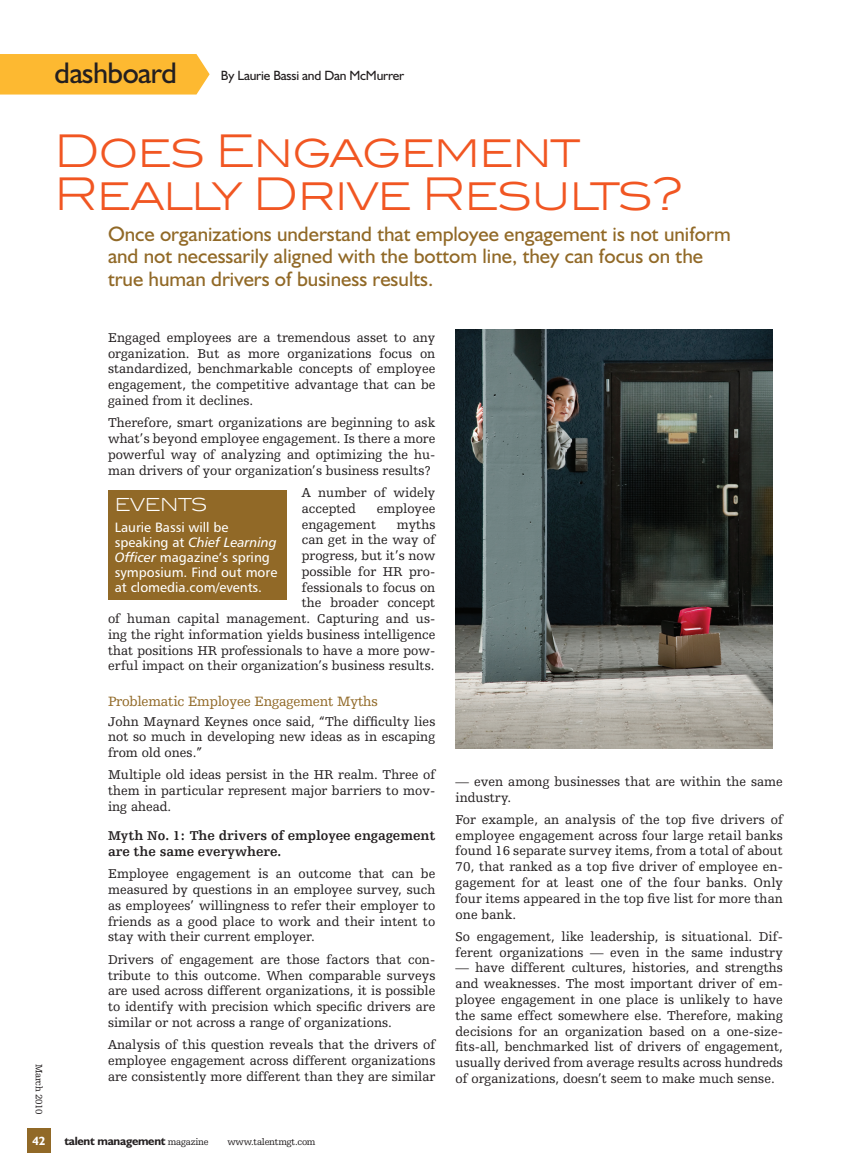
<style>
.page{position:relative;width:864px;height:1175px;background:#fff}
.page>*{position:absolute;margin:0;border:0;box-sizing:border-box;transform-origin:0 0}
.Headline_-_Departmen{font:300 45px/43.5px "Blair ITC";letter-spacing:-.025em;color:#f15622}
.t1{font:30px "Humanist 521 BT";letter-spacing:-.015em;color:#231f20}
.Dept_-_Intro{font:21px/22.5px "Humanist 521 BT";color:#916927}
.Box_-_Headline{font:300 18px "Blair ITC";letter-spacing:-.02em;color:#fff}
.Subhead_-_Within_Cop{font:14.25px "Humanist Slabserif 712 BT";letter-spacing:-.015em;color:#916927}
.Copy{font:13.5px/15.8px "Humanist Slabserif 712 BT";color:#231f20;text-align:justify}
.Box_Copy{font:13.5px/15px "Humanist 777 BT Roman B";color:#fff}
.Copy-2{font:700 13.5px/15.8px "Humanist Slabserif 712 BT";color:#231f20}
.Dept_-_Byline{font:13.5px "Humanist 521 BT";letter-spacing:-.015em;color:#231f20}
.t2{font:700 12px "Humanist 521 BT";letter-spacing:-.025em;color:#231f20}
.t3{font:700 12px "Humanist 521 BT";color:#fff}
.t4{font:9.75px "Humanist Slabserif 712 BT";letter-spacing:-.025em;color:#231f20}
.s1{font-family:"Humanist 777 BT Italic B"}
.s2{font-family:"Humanist Slabserif 712 BT";font-weight:400;font-size:9.75px}
</style>
<div class="page">
<div style="left:27px;top:1128px;width:24px;height:24px;background:#916927"></div>
<div style="left:0;top:54px;width:210px;height:41px;background:#fdb931"></div>
<img style="left:456px;top:329px;width:316px;height:419px">
<div style="left:108px;top:489px;width:179px;height:110px;background:#916927"></div>
<p class="t1" style="left:55px;top:54px;width:124px">dashboard</p>
<p class="Dept_-_Byline" style="left:221px;top:67px;width:185px">By Laurie Bassi and Dan McMurrer</p>
<p class="Headline_-_Departmen" style="left:54px;top:129px;width:630px">Does Engagement<br>Really Drive Results?</p>
<p class="Dept_-_Intro" style="left:108px;top:222px;width:624px">Once organizations understand that employee engagement is not uniform and not necessarily aligned with the bottom line, they can focus on the true human drivers of business results.</p>
<p class="Copy" style="left:108px;top:329px;width:329px">Engaged employees are a tremendous asset to any organization. But as more organizations focus on standardized, benchmarkable concepts of employee engagement, the competitive advantage that can be gained from it declines.</p>
<p class="Copy" style="left:108px;top:415px;width:329px">Therefore, smart organizations are beginning to ask what’s beyond employee engagement. Is there a more powerful way of analyzing and optimizing the hu&shy;man drivers of your organization’s business results?</p>
<p class="Copy" style="left:302px;top:484px;width:135px">A number of widely accepted</p>
<p class="Box_-_Headline" style="left:115px;top:494px;width:94px">EVENTS</p>
<p class="Box_Copy" style="left:115px;top:519px;width:164px">Laurie Bassi will be speaking at <span class="s1">Chief Learning<br>Officer</span> magazine’s spring symposium. Find out more at clomedia.com/events.</p>
<p class="Copy" style="left:377px;top:500px;width:60px">employee</p>
<p class="Copy" style="left:108px;top:516px;width:329px;text-align:right">myths<br>can get in the way of<br>progress, but it’s now<br>possible for HR pro-<br>fessionals to focus on<br>the broader concept<br>of human capital management. Capturing and us&shy;ing the right information yields business intelligence that positions HR professionals to have a more pow&shy;erful impact on their organization’s business results.</p>
<p class="Subhead_-_Within_Cop" style="left:108px;top:693px;width:271px">Problematic Employee Engagement Myths</p>
<p class="Copy" style="left:108px;top:713px;width:329px">John Maynard Keynes once said, “The difficulty lies not so much in developing new ideas as in escaping from old ones.”</p>
<p class="Copy" style="left:108px;top:767px;width:329px">Multiple old ideas persist in the HR realm. Three of them in particular represent major barriers to mov&shy;ing ahead.</p>
<p class="Copy-2" style="left:108px;top:827px;width:329px">Myth No. 1: The drivers of employee engagement are the same everywhere.</p>
<p class="Copy" style="left:108px;top:865px;width:329px">Employee engagement is an outcome that can be measured by questions in an employee survey, such as employees’ willingness to refer their employer to friends as a good place to work and their intent to stay with their current employer.</p>
<p class="Copy" style="left:108px;top:951px;width:329px">Drivers of engagement are those factors that con&shy;tribute to this outcome. When comparable surveys are used across different organizations, it is possible to identify with precision which specific drivers are similar or not across a range of organizations.</p>
<p class="Copy" style="left:108px;top:1036px;width:329px">Analysis of this question reveals that the drivers of employee engagement across different organizations are consistently more different than they are similar</p>
<p class="Copy" style="left:302px;top:516px;width:76px">engagement</p>
<p class="t4" style="left:45px;top:1063px;width:53px;rotate:90deg">March 2010</p>
<p class="t3" style="left:33px;top:1133px;width:14px">42</p>
<p class="t2" style="left:64px;top:1133px;width:146px">talent management <span class="s2">magazine</span></p>
<p class="t4" style="left:227px;top:1135px;width:90px">www.talentmgt.com</p>
<p class="Copy" style="left:456px;top:773px;width:329px">— even among businesses that are within the same industry.</p>
<p class="Copy" style="left:456px;top:811px;width:329px">For example, an analysis of the top five drivers of employee engagement across four large retail banks found 16 separate survey items, from a total of about 70, that ranked as a top five driver of employee en&shy;gagement for at least one of the four banks. Only four items appeared in the top five list for more than one bank.</p>
<p class="Copy" style="left:456px;top:928px;width:329px">So engagement, like leadership, is situational. Dif&shy;ferent organizations — even in the same industry</p>
<p class="Copy" style="left:456px;top:959px;width:329px">— have different cultures, histories, and strengths and weaknesses. The most important driver of em&shy;ployee engagement in one place is unlikely to have the same effect somewhere else. Therefore, making decisions for an organization based on a one-size&shy;fits-all, benchmarked list of drivers of engagement, usually derived from average results across hundreds of organizations, doesn’t seem to make much sense.</p>
</div>
